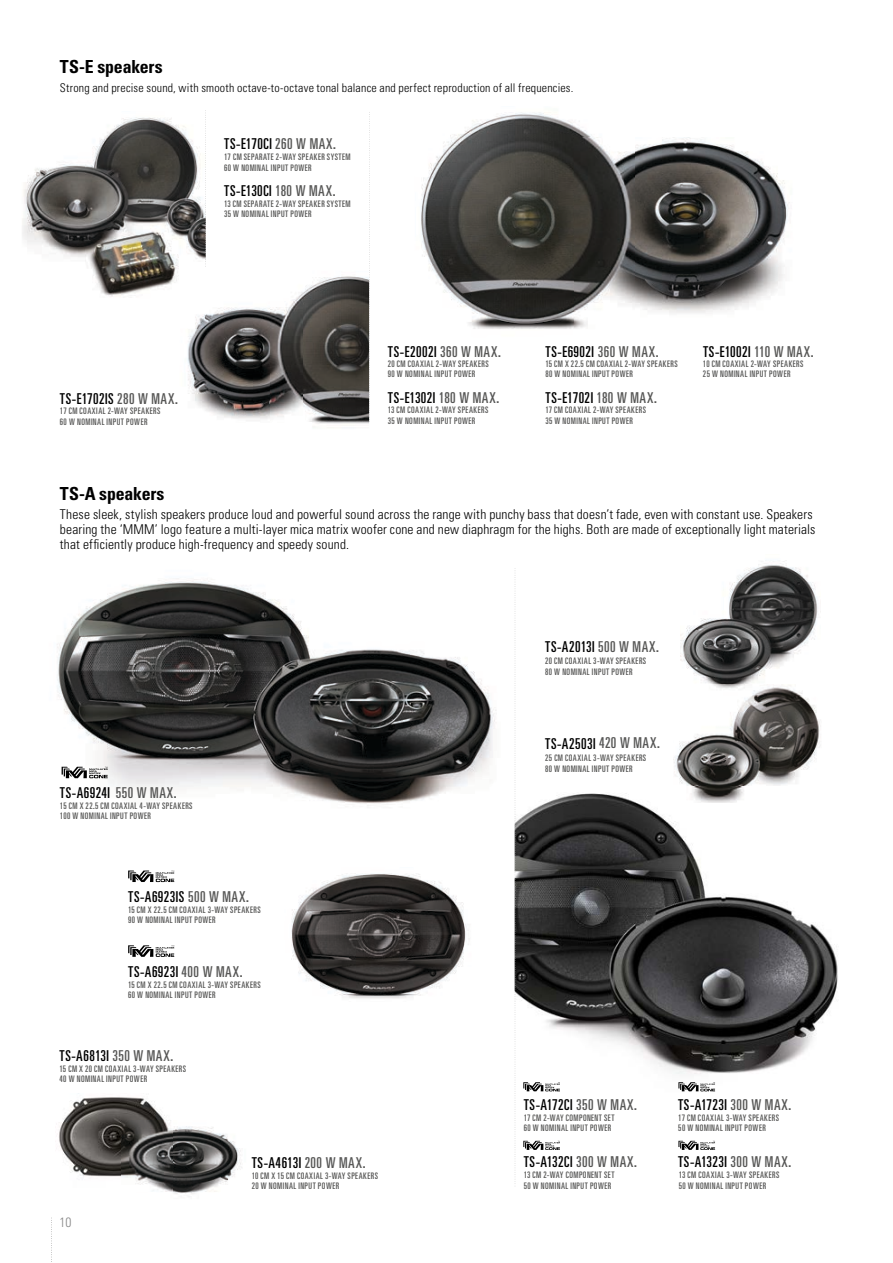
<style>
.page{position:relative;width:893px;height:1263px;background:#fff}
.page>*{position:absolute;margin:0;border:0;box-sizing:border-box;transform-origin:0 0}
.t1{font:700 condensed 18px "Univers LT Std";letter-spacing:-.01em;color:#000}
.t2{font:ultra-condensed 15px "Univers LT Std";letter-spacing:.03em;color:#000}
.t3{font:300 condensed 13.5px/15px "Univers LT Std";letter-spacing:.01em;color:#000}
.t4{font:300 condensed 13.5px "Univers LT Std";color:#878787}
.t5{font:300 condensed 12px "Univers LT Std";letter-spacing:.02em;color:#000}
.t6{font:ultra-condensed 9px/10.5px "Univers LT Std";letter-spacing:.055em;color:#575756}
.s1{color:#575756}
</style>
<div class="page">
<svg style="left:51px;top:1217px;width:1px;height:45px"></svg>
<img style="left:57px;top:579px;width:439px;height:227px">
<img style="left:516px;top:793px;width:322px;height:299px">
<img style="left:291px;top:873px;width:179px;height:126px">
<img style="left:22px;top:117px;width:183px;height:180px">
<svg style="left:205px;top:110px;width:1px;height:157px"></svg>
<img style="left:187px;top:307px;width:83px;height:112px">
<img style="left:270px;top:276px;width:99px;height:152px">
<svg style="left:369px;top:112px;width:1px;height:310px"></svg>
<img style="left:635px;top:138px;width:155px;height:175px">
<img style="left:421px;top:112px;width:214px;height:217px">
<img style="left:673px;top:695px;width:148px;height:107px">
<img style="left:680px;top:561px;width:138px;height:134px">
<img style="left:59px;top:1093px;width:106px;height:84px">
<img style="left:165px;top:1126px;width:77px;height:71px">
<img style="left:121px;top:1120px;width:51px;height:71px">
<svg style="left:515px;top:568px;width:1px;height:616px"></svg>
<svg style="left:128px;top:870px;width:46px;height:12px"></svg>
<svg style="left:678px;top:1082px;width:37px;height:9px"></svg>
<svg style="left:678px;top:1141px;width:37px;height:9px"></svg>
<svg style="left:523px;top:1082px;width:37px;height:9px"></svg>
<svg style="left:523px;top:1141px;width:37px;height:9px"></svg>
<svg style="left:128px;top:945px;width:46px;height:12px"></svg>
<svg style="left:62px;top:767px;width:46px;height:11px"></svg>
<h1 class="t1" style="left:60px;top:55px;width:104px">ts-e speakers</h1>
<h3 class="t5" style="left:60px;top:80px;width:515px">Strong and precise sound, with smooth octave-to-octave tonal balance and perfect reproduction of all frequencies.</h3>
<h2 class="t2" style="left:224px;top:136px;width:113px">TS-E170CI <span class="s1">260 W MAX.</span></h2>
<h2 class="t2" style="left:224px;top:182px;width:113px">TS-E130CI <span class="s1">180 W MAX.</span></h2>
<p class="t6" style="left:224px;top:152px;width:128px">17 CM SEPARATE 2-WAY SPEAkER SYSTEM<br>60 W NOMINAL INPUT POWER</p>
<p class="t6" style="left:224px;top:198px;width:128px">13 CM SEPARATE 2-WAY SPEAkER SYSTEM<br>35 W NOMINAL INPUT POWER</p>
<h2 class="t2" style="left:60px;top:390px;width:119px">TS-E1702IS <span class="s1">280 W MAX.</span></h2>
<p class="t6" style="left:60px;top:406px;width:102px">17 CM COAXIAL 2-WAY SPEAkERS<br>60 W NOMINAL INPUT POWER</p>
<h2 class="t2" style="left:388px;top:343px;width:115px">TS-E2002I <span class="s1">360 W MAX.</span></h2>
<h2 class="t2" style="left:388px;top:389px;width:113px">TS-E1302I <span class="s1">180 W MAX.</span></h2>
<p class="t6" style="left:388px;top:358px;width:102px">20 CM COAXIAL 2-WAY SPEAkERS<br>90 W NOMINAL INPUT POWER</p>
<h2 class="t2" style="left:545px;top:343px;width:115px">TS-E6902I <span class="s1">360 W MAX.</span></h2>
<h2 class="t2" style="left:545px;top:389px;width:113px">TS-E1702I <span class="s1">180 W MAX.</span></h2>
<p class="t6" style="left:545px;top:358px;width:134px">15 CM X 22.5 CM COAXIAL 2-WAY SPEAkERS<br>80 W NOMINAL INPUT POWER</p>
<h2 class="t2" style="left:703px;top:343px;width:112px">TS-E1002I <span class="s1">110 W MAX.</span></h2>
<p class="t6" style="left:703px;top:358px;width:102px">10 CM COAXIAL 2-WAY SPEAkERS<br>25 W NOMINAL INPUT POWER</p>
<p class="t6" style="left:388px;top:405px;width:102px">13 CM COAXIAL 2-WAY SPEAkERS<br>35 W NOMINAL INPUT POWER</p>
<p class="t6" style="left:545px;top:405px;width:102px">17 CM COAXIAL 2-WAY SPEAkERS<br>35 W NOMINAL INPUT POWER</p>
<h1 class="t1" style="left:60px;top:483px;width:106px">ts-a speakers</h1>
<p class="t3" style="left:60px;top:507px;width:757px">These sleek, stylish speakers produce loud and powerful sound across the range with punchy bass that doesn’t fade, even with constant use. Speakers bearing the ‘MMM’ logo feature a multi-layer mica matrix woofer cone and new diaphragm for the highs. Both are made of exceptionally light materials that efficiently produce high-frequency and speedy sound.</p>
<h2 class="t2" style="left:545px;top:638px;width:115px">TS-A2013I <span class="s1">500 W MAX.</span></h2>
<p class="t6" style="left:545px;top:656px;width:103px">20 CM COAXIAL 3-WAY SPEAkERS<br>80 W NOMINAL INPUT POWER</p>
<h2 class="t2" style="left:545px;top:735px;width:116px">TS-A2503I <span class="s1">420 W MAX.</span></h2>
<h2 class="t2" style="left:60px;top:784px;width:118px">TS-A6924I <span class="s1">550 W MAX.</span></h2>
<p class="t6" style="left:60px;top:800px;width:134px">15 CM X 22.5 CM COAXIAL 4-WAY SPEAkERS<br>100 W NOMINAL INPUT POWER</p>
<h2 class="t2" style="left:128px;top:888px;width:122px">TS-A6923IS <span class="s1">500 W MAX.</span></h2>
<p class="t6" style="left:128px;top:904px;width:134px">15 CM X 22.5 CM COAXIAL 3-WAY SPEAkERS<br>90 W NOMINAL INPUT POWER</p>
<h2 class="t2" style="left:128px;top:963px;width:116px">TS-A6923I <span class="s1">400 W MAX.</span></h2>
<p class="t6" style="left:128px;top:979px;width:134px">15 CM X 22.5 CM COAXIAL 3-WAY SPEAkERS<br>60 W NOMINAL INPUT POWER</p>
<h2 class="t2" style="left:60px;top:1047px;width:115px">TS-A6813I <span class="s1">350 W MAX.</span></h2>
<p class="t6" style="left:60px;top:1063px;width:128px">15 CM X 20 CM COAXIAL 3-WAY SPEAkERS<br>40 W NOMINAL INPUT POWER</p>
<h3 class="t4" style="left:60px;top:1214px;width:13px">10</h3>
<h2 class="t2" style="left:252px;top:1154px;width:115px">TS-A4613I <span class="s1">200 W MAX.</span></h2>
<p class="t6" style="left:252px;top:1170px;width:128px">10 CM X 15 CM COAXIAL 3-WAY SPEAkERS<br>20 W NOMINAL INPUT POWER</p>
<p class="t6" style="left:545px;top:753px;width:103px">25 CM COAXIAL 3-WAY SPEAkERS<br>80 W NOMINAL INPUT POWER</p>
<h2 class="t2" style="left:524px;top:1096px;width:115px">TS-A172CI <span class="s1">350 W MAX.</span></h2>
<h2 class="t2" style="left:678px;top:1096px;width:115px">TS-A1723I <span class="s1">300 W MAX.</span></h2>
<p class="t6" style="left:524px;top:1112px;width:92px">17 CM 2-WAY COMPONENT SET<br>60 W NOMINAL INPUT POWER</p>
<p class="t6" style="left:678px;top:1112px;width:102px">17 CM COAXIAL 3-WAY SPEAkERS<br>50 W NOMINAL INPUT POWER</p>
<h2 class="t2" style="left:524px;top:1153px;width:115px">TS-A132CI <span class="s1">300 W MAX.</span></h2>
<h2 class="t2" style="left:678px;top:1153px;width:115px">TS-A1323I <span class="s1">300 W MAX.</span></h2>
<p class="t6" style="left:524px;top:1169px;width:92px">13 CM 2-WAY COMPONENT SET<br>50 W NOMINAL INPUT POWER</p>
<p class="t6" style="left:679px;top:1169px;width:102px">13 CM COAXIAL 3-WAY SPEAkERS<br>50 W NOMINAL INPUT POWER</p>
</div>
